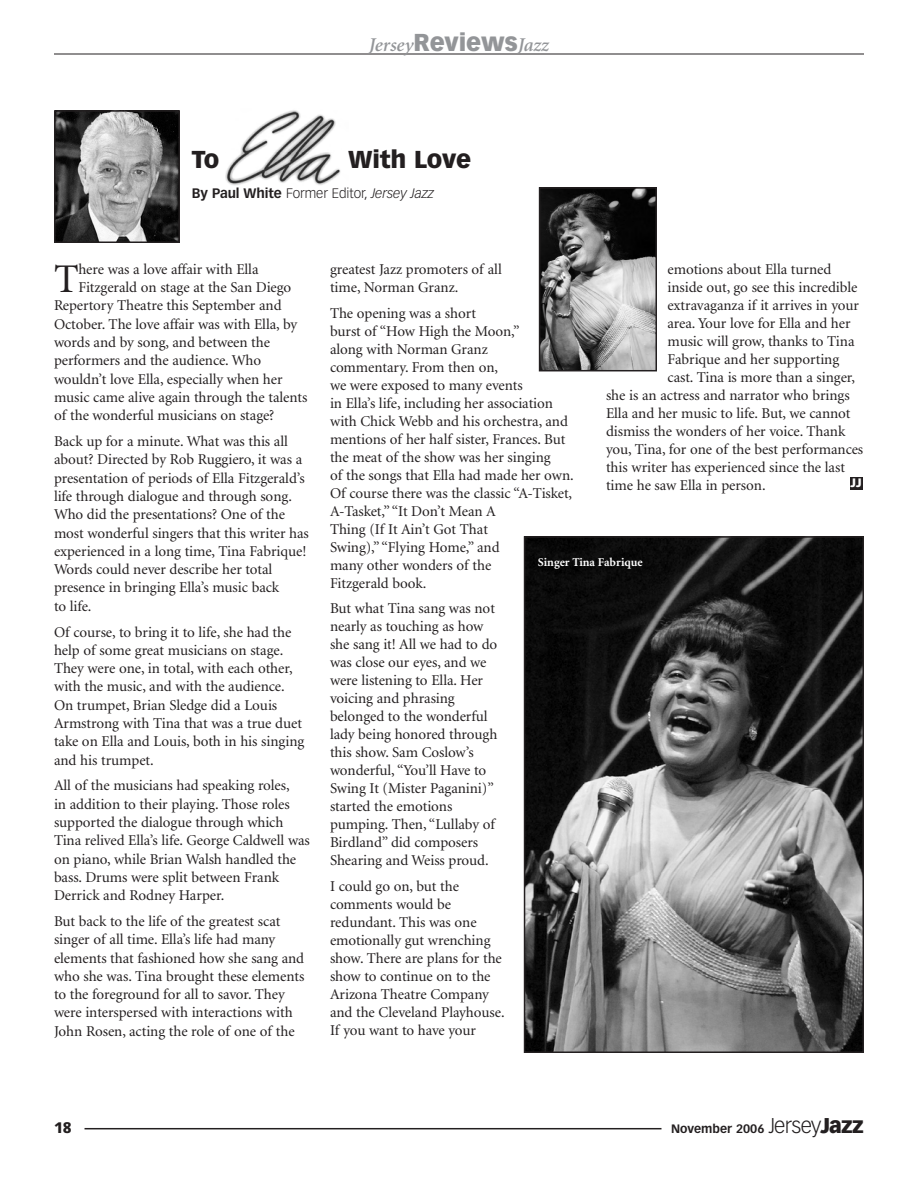
<style>
.page{position:relative;width:918px;height:1188px;background:#fff}
.page>*{position:absolute;margin:0;border:0;box-sizing:border-box;transform-origin:0 0}
.t1{font:40.65px "Minion";color:#231f20}
.t2{font:900 24px "Vectora LH";letter-spacing:-.005em;color:#231f20}
.t3{font:italic 600 19.5px "Minion";color:#939598}
.t4{font:15px/18px "Minion";letter-spacing:-.005em;color:#231f20}
.t5{font:900 15px "Vectora LH";color:#231f20}
.t6{font:300 13.5px "Vectora LH";letter-spacing:-.005em;color:#231f20}
.t7{font:700 12px "Vectora LH";color:#231f20}
.t8{font:700 12px "Minion";color:#fff}
.t9{font:900 12px "Vectora LH";color:#fff}
.s1{font-family:"Vectora LH";font-weight:900;font-style:normal;font-size:24px}
.s2{font-weight:700}
.s3{font-style:italic}
.s4{font-weight:300;font-size:21px}
.s5{font-weight:900;font-size:21px}
</style>
<div class="page">
<hr style="left:85px;top:1128px;width:577px;height:1px;background:#231f20">
<hr style="left:54px;top:54px;width:810px;height:1px;background:#231f20">
<div style="left:850px;top:477px;width:12px;height:13px;background:#231f20"></div>
<img style="left:527px;top:539px;width:334px;height:511px">
<div style="left:524px;top:536px;width:340px;height:517px;border:2px solid #231f20"></div>
<img style="left:57px;top:113px;width:120px;height:127px">
<div style="left:54px;top:110px;width:126px;height:133px;border:2px solid #231f20"></div>
<img style="left:226px;top:110px;width:115px;height:76px">
<img style="left:542px;top:190px;width:112px;height:178px">
<div style="left:539px;top:187px;width:118px;height:184px;border:2px solid #231f20"></div>
<h3 class="t3" style="left:369px;top:37px;width:182px">Jersey<span class="s1">Reviews</span>Jazz</h3>
<h2 class="t2" style="left:192px;top:149px;width:29px">To</h2>
<h2 class="t2" style="left:348px;top:149px;width:125px">With Love</h2>
<p class="t6" style="left:192px;top:187px;width:244px"><span class="s2">By Paul White</span> Former Editor, <span class="s3">Jersey Jazz</span></p>
<h1 class="t1" style="left:54px;top:263px;width:26px">T</h1>
<p class="t4" style="left:78px;top:261px;width:182px">here was a love affair with Ella</p>
<p class="t4" style="left:78px;top:280px;width:215px">Fitzgerald on stage at the San Diego</p>
<p class="t4" style="left:54px;top:298px;width:229px">Repertory Theatre this September and</p>
<p class="t4" style="left:54px;top:316px;width:245px">October. The love affair was with Ella, by</p>
<p class="t4" style="left:54px;top:335px;width:218px">words and by song, and between the</p>
<p class="t4" style="left:54px;top:353px;width:209px">performers and the audience. Who</p>
<p class="t4" style="left:54px;top:371px;width:230px">wouldn’t love Ella, especially when her</p>
<p class="t4" style="left:54px;top:389px;width:255px">music came alive again through the talents</p>
<p class="t4" style="left:54px;top:408px;width:222px">of the wonderful musicians on stage?</p>
<p class="t4" style="left:54px;top:433px;width:256px">Back up for a minute. What was this all about? Directed by Rob Ruggiero, it was a presentation of periods of Ella Fitzgerald’s life through dialogue and through song.<br>Who did the presentations? One of the most wonderful singers that this writer has experienced in a long time, Tina Fabrique!<br>Words could never describe her total presence in bringing Ella’s music back<br>to life.</p>
<p class="t4" style="left:54px;top:624px;width:252px">Of course, to bring it to life, she had the help of some great musicians on stage.<br>They were one, in total, with each other, with the music, and with the audience.<br>On trumpet, Brian Sledge did a Louis Armstrong with Tina that was a true duet take on Ella and Louis, both in his singing and his trumpet.</p>
<p class="t4" style="left:54px;top:778px;width:257px">All of the musicians had speaking roles,<br>in addition to their playing. Those roles supported the dialogue through which Tina relived Ella’s life. George Caldwell was on piano, while Brian Walsh handled the bass. Drums were split between Frank Derrick and Rodney Harper.</p>
<p class="t4" style="left:54px;top:913px;width:252px">But back to the life of the greatest scat singer of all time. Ella’s life had many elements that fashioned how she sang and who she was. Tina brought these elements to the foreground for all to savor. They were interspersed with interactions with John Rosen, acting the role of one of the</p>
<p class="t4" style="left:330px;top:261px;width:173px">greatest Jazz promoters of all time, Norman Granz.</p>
<p class="t4" style="left:330px;top:305px;width:245px">The opening was a short<br>burst of “How High the Moon,”<br>along with Norman Granz<br>commentary. From then on,<br>we were exposed to many events<br>in Ella’s life, including her association with Chick Webb and his orchestra, and mentions of her half sister, Frances. But the meat of the show was her singing<br>of the songs that Ella had made her own.<br>Of course there was the classic “A-Tisket,<br>A-Tasket,” “It Don’t Mean A<br>Thing (If It Ain’t Got That<br>Swing),” “Flying Home,” and<br>many other wonders of the<br>Fitzgerald book.</p>
<p class="t4" style="left:330px;top:601px;width:169px">But what Tina sang was not nearly as touching as how she sang it! All we had to do was close our eyes, and we were listening to Ella. Her voicing and phrasing belonged to the wonderful lady being honored through this show. Sam Coslow’s wonderful, “You’ll Have to<br>Swing It (Mister Paganini)” started the emotions pumping. Then, “Lullaby of<br>Birdland” did composers<br>Shearing and Weiss proud.</p>
<p class="t4" style="left:330px;top:878px;width:176px">I could go on, but the comments would be redundant. This was one emotionally gut wrenching show. There are plans for the show to continue on to the<br>Arizona Theatre Company and the Cleveland Playhouse.<br>If you want to have your</p>
<p class="t4" style="left:668px;top:261px;width:165px">emotions about Ella turned</p>
<p class="t4" style="left:668px;top:279px;width:192px">inside out, go see this incredible</p>
<p class="t4" style="left:668px;top:297px;width:193px">extravaganza if it arrives in your</p>
<p class="t4" style="left:668px;top:315px;width:185px">area. Your love for Ella and her</p>
<p class="t4" style="left:668px;top:333px;width:189px">music will grow, thanks to Tina</p>
<p class="t4" style="left:668px;top:351px;width:173px">Fabrique and her supporting</p>
<p class="t4" style="left:668px;top:369px;width:189px">cast. Tina is more than a singer,</p>
<p class="t4" style="left:606px;top:387px;width:245px">she is an actress and narrator who brings</p>
<p class="t4" style="left:606px;top:405px;width:246px">Ella and her music to life. But, we cannot</p>
<p class="t4" style="left:606px;top:423px;width:241px">dismiss the wonders of her voice. Thank</p>
<p class="t4" style="left:606px;top:441px;width:259px">you, Tina, for one of the best performances</p>
<p class="t4" style="left:606px;top:459px;width:240px">this writer has experienced since the last</p>
<p class="t4" style="left:606px;top:477px;width:161px">time he saw Ella in person.</p>
<p class="t9" style="left:851px;top:478px;width:13px">JJ</p>
<p class="t8" style="left:538px;top:557px;width:106px">Singer Tina Fabrique</p>
<p class="t5" style="left:54px;top:1121px;width:19px">18</p>
<p class="t7" style="left:671px;top:1124px;width:194px">November 2006 <span class="s4">Jersey</span><span class="s5">Jazz</span></p>
</div>
